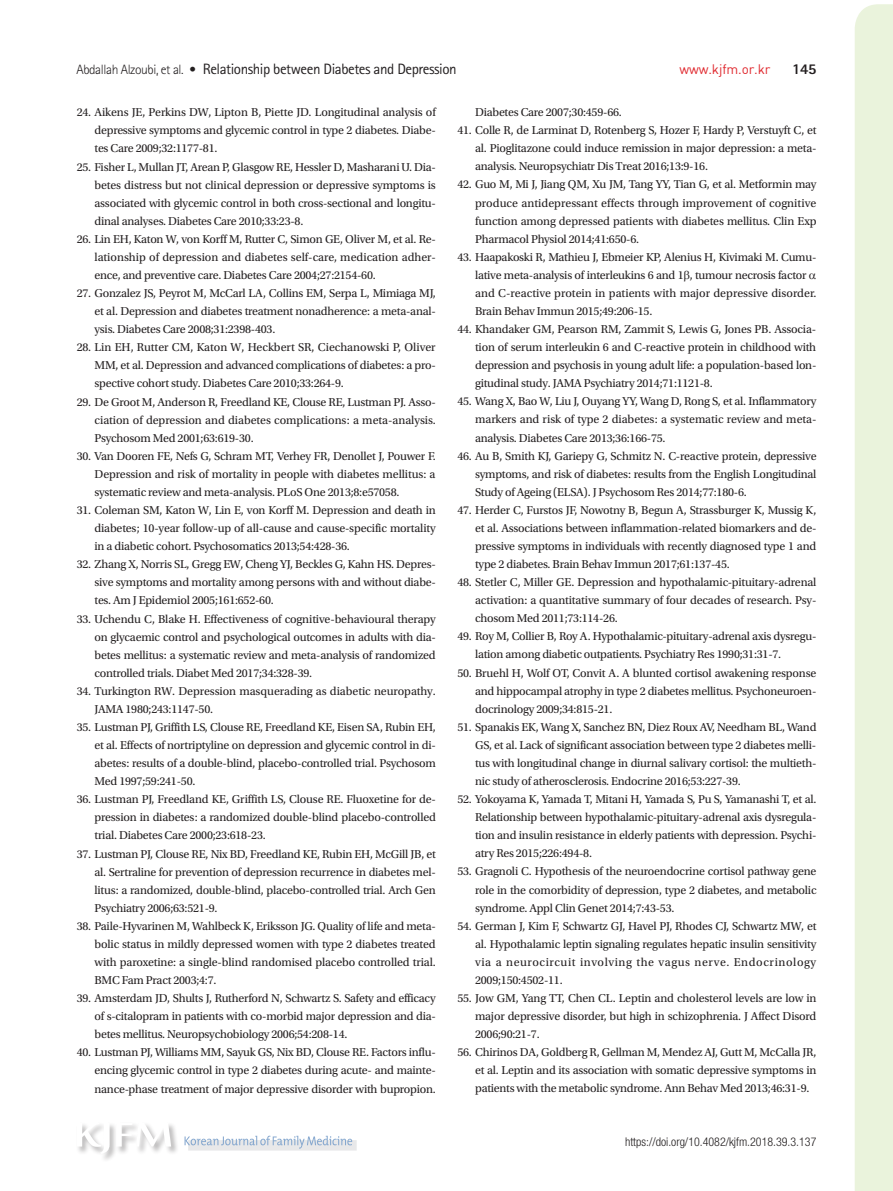
<style>
.page{position:relative;width:893px;height:1191px;background:#fff}
.page>*{position:absolute;margin:0;border:0;box-sizing:border-box;transform-origin:0 0}
.t1{font:15px "Rotis Sans Serif Std";letter-spacing:-.03em;color:#231f20}
.t2{font:800 15px "Rotis Sans Serif Std";color:#231f20}
.t3{font:13.5px "Dinreg";letter-spacing:-.01em;color:#e02a30}
.t4{font:12px/18px "Utopia Std";letter-spacing:-.02em;color:#231f20;text-align:justify}
.t5{font:300 condensed 12px "Helvetica Neue LT Std";color:#231f20}
.s1{font-weight:300;font-size:13.5px}
</style>
<div class="page">
<div style="left:855px;top:4px;width:38px;height:1187px;background:#eaf3dc"></div>
<div style="left:188px;top:1140px;width:169px;height:10px;background:#e8e8e9"></div>
<svg style="left:185px;top:1135px;width:167px;height:13px"></svg>
<div style="left:76px;top:1122px;width:104px;height:40px;background:#231f20;opacity:.3"></div>
<svg style="left:77px;top:1122px;width:94px;height:32px"></svg>
<p class="t1" style="left:77px;top:60px;width:382px"><span class="s1">Abdallah Alzoubi, et al. •</span> Relationship between Diabetes and Depression</p>
<p class="t3" style="left:679px;top:61px;width:93px">www.kjfm.or.kr</p>
<p class="t2" style="left:792px;top:60px;width:26px">145</p>
<p class="t4" style="left:95px;top:104px;width:343px;text-indent:-18px">24. Aikens JE, Perkins DW, Lipton B, Piette JD. Longitudinal analysis of depressive symptoms and glycemic control in type 2 diabetes. Diabe&shy;tes Care 2009;32:1177-81.</p>
<p class="t4" style="left:95px;top:158px;width:343px;text-indent:-18px">25. Fisher L, Mullan JT, Arean P, Glasgow RE, Hessler D, Masharani U. Dia&shy;betes distress but not clinical depression or depressive symptoms is associated with glycemic control in both cross-sectional and longitu&shy;dinal analyses. Diabetes Care 2010;33:23-8.</p>
<p class="t4" style="left:95px;top:230px;width:343px;text-indent:-18px">26. Lin EH, Katon W, von Korff M, Rutter C, Simon GE, Oliver M, et al. Re&shy;lationship of depression and diabetes self-care, medication adher&shy;ence, and preventive care. Diabetes Care 2004;27:2154-60.</p>
<p class="t4" style="left:95px;top:284px;width:343px;text-indent:-18px">27. Gonzalez JS, Peyrot M, McCarl LA, Collins EM, Serpa L, Mimiaga MJ, et al. Depression and diabetes treatment nonadherence: a meta-anal&shy;ysis. Diabetes Care 2008;31:2398-403.</p>
<p class="t4" style="left:95px;top:339px;width:343px;text-indent:-18px">28. Lin EH, Rutter CM, Katon W, Heckbert SR, Ciechanowski P, Oliver MM, et al. Depression and advanced complications of diabetes: a pro&shy;spective cohort study. Diabetes Care 2010;33:264-9.</p>
<p class="t4" style="left:95px;top:393px;width:343px;text-indent:-18px">29. De Groot M, Anderson R, Freedland KE, Clouse RE, Lustman PJ. Asso&shy;ciation of depression and diabetes complications: a meta-analysis.<br>Psychosom Med 2001;63:619-30.</p>
<p class="t4" style="left:95px;top:447px;width:343px;text-indent:-18px">30. Van Dooren FE, Nefs G, Schram MT, Verhey FR, Denollet J, Pouwer F.<br>Depression and risk of mortality in people with diabetes mellitus: a systematic review and meta-analysis. PLoS One 2013;8:e57058.</p>
<p class="t4" style="left:95px;top:501px;width:343px;text-indent:-18px">31. Coleman SM, Katon W, Lin E, von Korff M. Depression and death in diabetes; 10-year follow-up of all-cause and cause-specific mortality in a diabetic cohort. Psychosomatics 2013;54:428-36.</p>
<p class="t4" style="left:95px;top:555px;width:343px;text-indent:-18px">32. Zhang X, Norris SL, Gregg EW, Cheng YJ, Beckles G, Kahn HS. Depres&shy;sive symptoms and mortality among persons with and without diabe&shy;tes. Am J Epidemiol 2005;161:652-60.</p>
<p class="t4" style="left:95px;top:610px;width:343px;text-indent:-18px">33. Uchendu C, Blake H. Effectiveness of cognitive-behavioural therapy on glycaemic control and psychological outcomes in adults with dia&shy;betes mellitus: a systematic review and meta-analysis of randomized controlled trials. Diabet Med 2017;34:328-39.</p>
<p class="t4" style="left:95px;top:682px;width:343px;text-indent:-18px">34. Turkington RW. Depression masquerading as diabetic neuropathy.<br>JAMA 1980;243:1147-50.</p>
<p class="t4" style="left:95px;top:718px;width:343px;text-indent:-18px">35. Lustman PJ, Griffith LS, Clouse RE, Freedland KE, Eisen SA, Rubin EH, et al. Effects of nortriptyline on depression and glycemic control in di&shy;abetes: results of a double-blind, placebo-controlled trial. Psychosom Med 1997;59:241-50.</p>
<p class="t4" style="left:95px;top:790px;width:343px;text-indent:-18px">36. Lustman PJ, Freedland KE, Griffith LS, Clouse RE. Fluoxetine for de&shy;pression in diabetes: a randomized double-blind placebo-controlled trial. Diabetes Care 2000;23:618-23.</p>
<p class="t4" style="left:95px;top:845px;width:343px;text-indent:-18px">37. Lustman PJ, Clouse RE, Nix BD, Freedland KE, Rubin EH, McGill JB, et al. Sertraline for prevention of depression recurrence in diabetes mel&shy;litus: a randomized, double-blind, placebo-controlled trial. Arch Gen Psychiatry 2006;63:521-9.</p>
<p class="t4" style="left:95px;top:917px;width:343px;text-indent:-18px">38. Paile-Hyvarinen M, Wahlbeck K, Eriksson JG. Quality of life and meta&shy;bolic status in mildly depressed women with type 2 diabetes treated with paroxetine: a single-blind randomised placebo controlled trial.<br>BMC Fam Pract 2003;4:7.</p>
<p class="t4" style="left:95px;top:989px;width:343px;text-indent:-18px">39. Amsterdam JD, Shults J, Rutherford N, Schwartz S. Safety and efficacy of s-citalopram in patients with co-morbid major depression and dia&shy;betes mellitus. Neuropsychobiology 2006;54:208-14.</p>
<p class="t4" style="left:95px;top:1043px;width:343px;text-indent:-18px">40. Lustman PJ, Williams MM, Sayuk GS, Nix BD, Clouse RE. Factors influ&shy;encing glycemic control in type 2 diabetes during acute- and mainte&shy;nance-phase treatment of major depressive disorder with bupropion.</p>
<p class="t4" style="left:475px;top:103px;width:148px">Diabetes Care 2007;30:459-66.</p>
<p class="t4" style="left:475px;top:121px;width:343px;text-indent:-18px">41. Colle R, de Larminat D, Rotenberg S, Hozer F, Hardy P, Verstuyft C, et al. Pioglitazone could induce remission in major depression: a meta&shy;analysis. Neuropsychiatr Dis Treat 2016;13:9-16.</p>
<p class="t4" style="left:475px;top:176px;width:343px;text-indent:-18px">42. Guo M, Mi J, Jiang QM, Xu JM, Tang YY, Tian G, et al. Metformin may produce antidepressant effects through improvement of cognitive function among depressed patients with diabetes mellitus. Clin Exp Pharmacol Physiol 2014;41:650-6.</p>
<p class="t4" style="left:475px;top:248px;width:343px;text-align:left;text-indent:-18px">43. Haapakoski R, Mathieu J, Ebmeier KP, Alenius H, Kivimaki M. Cumu&shy;lative meta-analysis of interleukins 6 and 1 , tumour necrosis factor and C-reactive protein in patients with major depressive disorder.<br>Brain Behav Immun 2015;49:206-15.</p>
<p class="t4" style="left:475px;top:320px;width:343px;text-indent:-18px">44. Khandaker GM, Pearson RM, Zammit S, Lewis G, Jones PB. Associa&shy;tion of serum interleukin 6 and C-reactive protein in childhood with depression and psychosis in young adult life: a population-based lon&shy;gitudinal study. JAMA Psychiatry 2014;71:1121-8.</p>
<p class="t4" style="left:475px;top:393px;width:343px;text-indent:-18px">45. Wang X, Bao W, Liu J, Ouyang YY, Wang D, Rong S, et al. Inflammatory markers and risk of type 2 diabetes: a systematic review and meta&shy;analysis. Diabetes Care 2013;36:166-75.</p>
<p class="t4" style="left:475px;top:447px;width:343px;text-indent:-18px">46. Au B, Smith KJ, Gariepy G, Schmitz N. C-reactive protein, depressive symptoms, and risk of diabetes: results from the English Longitudinal Study of Ageing (ELSA). J Psychosom Res 2014;77:180-6.</p>
<p class="t4" style="left:475px;top:501px;width:343px;text-indent:-18px">47. Herder C, Furstos JF, Nowotny B, Begun A, Strassburger K, Mussig K, et al. Associations between inflammation-related biomarkers and de&shy;pressive symptoms in individuals with recently diagnosed type 1 and type 2 diabetes. Brain Behav Immun 2017;61:137-45.</p>
<p class="t4" style="left:475px;top:573px;width:343px;text-indent:-18px">48. Stetler C, Miller GE. Depression and hypothalamic-pituitary-adrenal activation: a quantitative summary of four decades of research. Psy&shy;chosom Med 2011;73:114-26.</p>
<p class="t4" style="left:475px;top:628px;width:343px;text-indent:-18px">49. Roy M, Collier B, Roy A. Hypothalamic-pituitary-adrenal axis dysregu&shy;lation among diabetic outpatients. Psychiatry Res 1990;31:31-7.</p>
<p class="t4" style="left:475px;top:664px;width:343px;text-indent:-18px">50. Bruehl H, Wolf OT, Convit A. A blunted cortisol awakening response and hippocampal atrophy in type 2 diabetes mellitus. Psychoneuroen&shy;docrinology 2009;34:815-21.</p>
<p class="t4" style="left:475px;top:718px;width:343px;text-indent:-18px">51. Spanakis EK, Wang X, Sanchez BN, Diez Roux AV, Needham BL, Wand GS, et al. Lack of significant association between type 2 diabetes melli&shy;tus with longitudinal change in diurnal salivary cortisol: the multieth&shy;nic study of atherosclerosis. Endocrine 2016;53:227-39.</p>
<p class="t4" style="left:475px;top:790px;width:343px;text-indent:-18px">52. Yokoyama K, Yamada T, Mitani H, Yamada S, Pu S, Yamanashi T, et al.<br>Relationship between hypothalamic-pituitary-adrenal axis dysregula&shy;tion and insulin resistance in elderly patients with depression. Psychi&shy;atry Res 2015;226:494-8.</p>
<p class="t4" style="left:475px;top:862px;width:343px;text-indent:-18px">53. Gragnoli C. Hypothesis of the neuroendocrine cortisol pathway gene role in the comorbidity of depression, type 2 diabetes, and metabolic syndrome. Appl Clin Genet 2014;7:43-53.</p>
<p class="t4" style="left:475px;top:917px;width:343px;text-indent:-18px">54. German J, Kim F, Schwartz GJ, Havel PJ, Rhodes CJ, Schwartz MW, et al. Hypothalamic leptin signaling regulates hepatic insulin sensitivity via a neurocircuit involving the vagus nerve. Endocrinology 2009;150:4502-11.</p>
<p class="t4" style="left:475px;top:989px;width:343px;text-indent:-18px">55. Jow GM, Yang TT, Chen CL. Leptin and cholesterol levels are low in major depressive disorder, but high in schizophrenia. J Affect Disord 2006;90:21-7.</p>
<p class="t4" style="left:475px;top:1043px;width:343px;text-indent:-18px">56. Chirinos DA, Goldberg R, Gellman M, Mendez AJ, Gutt M, McCalla JR, et al. Leptin and its association with somatic depressive symptoms in patients with the metabolic syndrome. Ann Behav Med 2013;46:31-9.</p>
<p class="t5" style="left:625px;top:1134px;width:193px">https://doi.org/10.4082/kjfm.2018.39.3.137</p>
</div>
